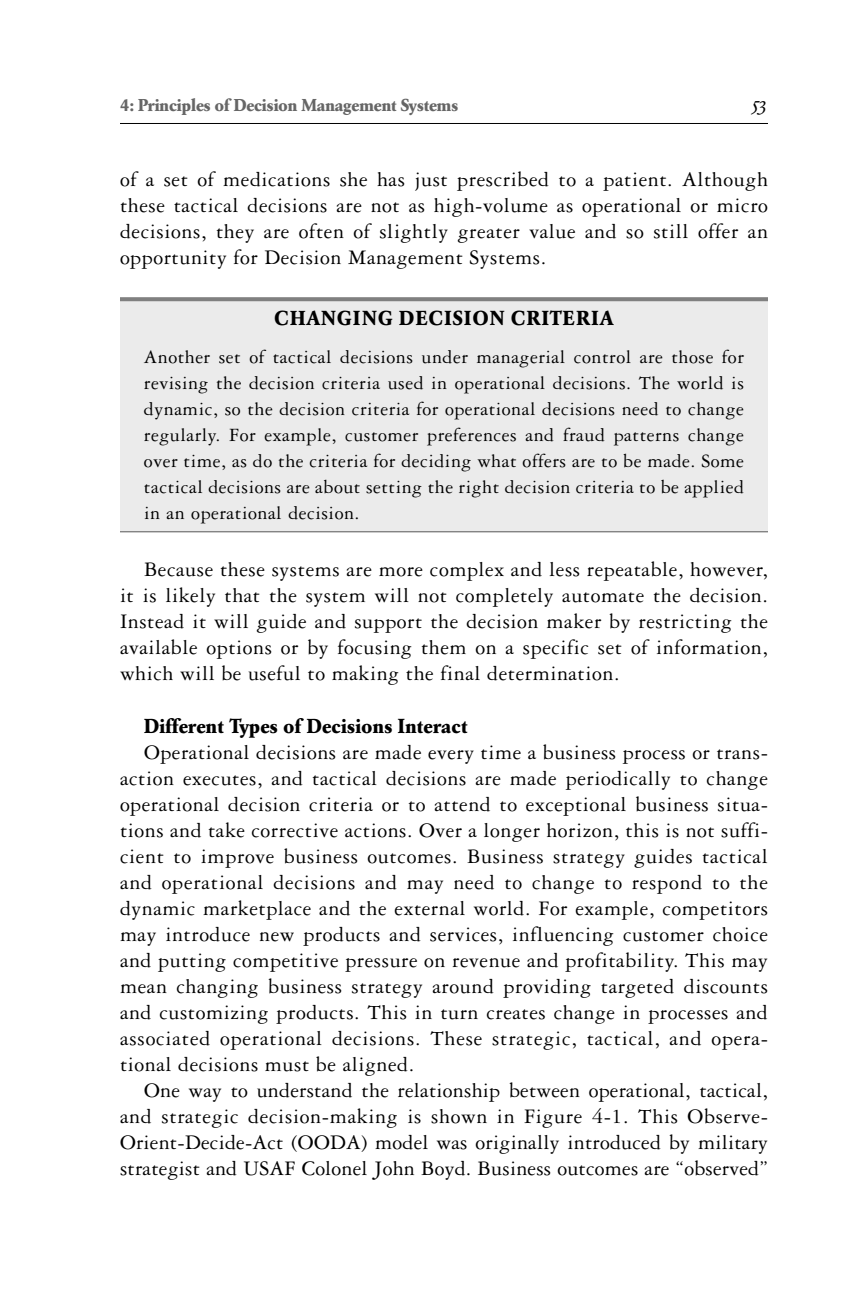
<style>
.page{position:relative;width:864px;height:1296px;background:#fff}
.page>*{position:absolute;margin:0;border:0;box-sizing:border-box;transform-origin:0 0}
.t1{font:22px/26px "Garamond Three";letter-spacing:.025em;color:#000;text-align:justify}
.t2{font:20px/26px "Garamond Three";letter-spacing:.025em;color:#000;text-align:justify}
.t3{font:700 20px "Garamond BE";letter-spacing:.015em;color:#000}
.t4{font:700 20px "Garamond BE";letter-spacing:.07em;color:#000}
.t5{font:20px "Garamond BE Italic Os F";color:#000}
.t6{font:700 17px "Garamond BE";color:#666}
</style>
<div class="page">
<svg style="left:120px;top:123px;width:648px;height:410px"></svg>
<p class="t6" style="left:120px;top:98px;width:340px">4: Principles of Decision Management Systems</p>
<p class="t5" style="left:752px;top:95px;width:15px">53</p>
<p class="t1" style="left:120px;top:169px;width:650px">of a set of medications she has just prescribed to a patient. Although these tactical decisions are not as high-volume as operational or micro decisions, they are often of slightly greater value and so still offer an opportunity for Decision Management Systems.</p>
<p class="t4" style="left:275px;top:310px;width:340px">CHANGING DECISION CRITERIA</p>
<p class="t2" style="left:144px;top:346px;width:602px">Another set of tactical decisions under managerial control are those for revising the decision criteria used in operational decisions. The world is dynamic, so the decision criteria for operational decisions need to change regularly. For example, customer preferences and fraud patterns change over time, as do the criteria for deciding what offers are to be made. Some tactical decisions are about setting the right decision criteria to be applied in an operational decision.</p>
<p class="t1" style="left:120px;top:558px;width:650px;text-indent:24px">Because these systems are more complex and less repeatable, however, it is likely that the system will not completely automate the decision.<br>Instead it will guide and support the decision maker by restricting the available options or by focusing them on a specific set of information, which will be useful to making the final determination.</p>
<p class="t3" style="left:144px;top:717px;width:325px">Different Types of Decisions Interact</p>
<p class="t1" style="left:120px;top:741px;width:650px;text-indent:24px">Operational decisions are made every time a business process or trans&shy;action executes, and tactical decisions are made periodically to change operational decision criteria or to attend to exceptional business situa&shy;tions and take corrective actions. Over a longer horizon, this is not suffi&shy;cient to improve business outcomes. Business strategy guides tactical and operational decisions and may need to change to respond to the dynamic marketplace and the external world. For example, competitors may introduce new products and services, influencing customer choice and putting competitive pressure on revenue and profitability. This may mean changing business strategy around providing targeted discounts and customizing products. This in turn creates change in processes and associated operational decisions. These strategic, tactical, and opera&shy;tional decisions must be aligned.</p>
<p class="t1" style="left:120px;top:1079px;width:650px;text-indent:24px">One way to understand the relationship between operational, tactical, and strategic decision-making is shown in Figure 4-1. This Observe-Orient-Decide-Act (OODA) model was originally introduced by military strategist and USAF Colonel John Boyd. Business outcomes are “observed”</p>
</div>
